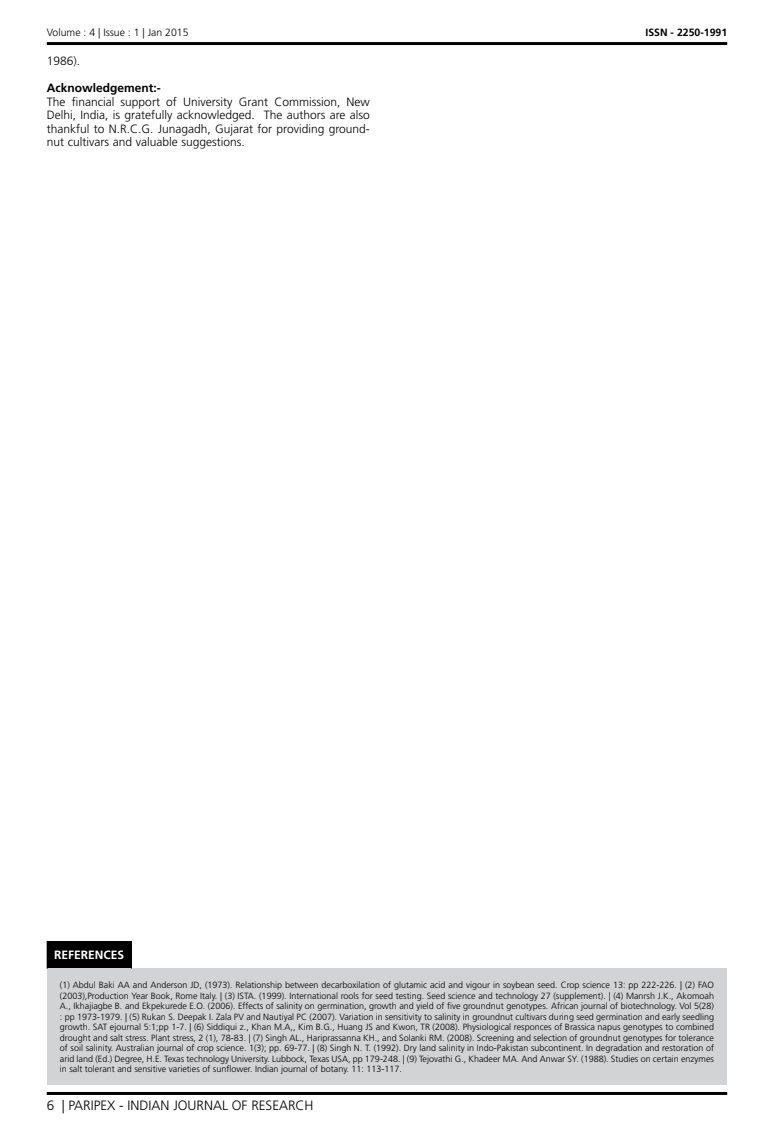
<style>
.page{position:relative;width:774px;height:1136px;background:#fff}
.page>*{position:absolute;margin:0;border:0;box-sizing:border-box;transform-origin:0 0}
.t1{font:300 13.5px "Frutiger LT Std";color:#000}
.t2{font:300 12px/13.5px "Frutiger LT Std";color:#000;text-align:justify}
.t3{font:700 12px "Frutiger LT Std";color:#000}
.t4{font:700 12px "Frutiger LT Std";color:#fff}
.t5{font:300 10.5px "Frutiger LT Std";color:#000}
.t6{font:700 10.5px "Frutiger LT Std";color:#000}
.t7{font:300 9px/10.5px "Frutiger LT Std";color:#000;text-align:justify}
</style>
<div class="page">
<hr style="left:47px;top:42px;width:680px;height:3px;background:#000">
<hr style="left:47px;top:1091px;width:680px;height:3px;background:#000">
<div style="left:47px;top:940px;width:84px;height:28px;background:#000"></div>
<div style="left:47px;top:968px;width:680px;height:116px;background:#d1d3d4"></div>
<svg style="left:131px;top:940px;width:1px;height:28px"></svg>
<p class="t5" style="left:47px;top:27px;width:143px">Volume : 4 | Issue : 1 | Jan 2015</p>
<p class="t6" style="left:645px;top:27px;width:83px">ISSN - 2250-1991</p>
<h2 class="t2" style="left:47px;top:55px;width:35px">1986).</h2>
<h2 class="t3" style="left:47px;top:81px;width:116px">Acknowledgement:-</h2>
<h2 class="t2" style="left:47px;top:95px;width:325px">The financial support of University Grant Commission, New Delhi, India, is gratefully acknowledged. The authors are also thankful to N.R.C.G. Junagadh, Gujarat for providing ground&shy;nut cultivars and valuable suggestions.</h2>
<h2 class="t4" style="left:54px;top:947px;width:72px">REFERENCES</h2>
<p class="t7" style="left:60px;top:979px;width:656px">(1) Abdul Baki AA and Anderson JD, (1973). Relationship between decarboxilation of glutamic acid and vigour in soybean seed. Crop science 13: pp 222-226. | (2) FAO (2003),Production Year Book, Rome Italy. | (3) ISTA. (1999). International rools for seed testing. Seed science and technology 27 (supplement). | (4) Manrsh J.K., Akomoah A., Ikhajiagbe B. and Ekpekurede E.O. (2006). Effects of salinity on germination, growth and yield of five groundnut genotypes. African journal of biotechnology. Vol 5(28) : pp 1973-1979. | (5) Rukan S. Deepak I. Zala PV and Nautiyal PC (2007). Variation in sensitivity to salinity in groundnut cultivars during seed germination and early seedling growth. SAT ejournal 5:1;pp 1-7. | (6) Siddiqui z., Khan M.A,, Kim B.G., Huang JS and Kwon, TR (2008). Physiological responces of Brassica napus genotypes to combined drought and salt stress. Plant stress, 2 (1), 78-83. | (7) Singh AL., Hariprassanna KH., and Solanki RM. (2008). Screening and selection of groundnut genotypes for tolerance of soil salinity. Australian journal of crop science. 1(3); pp. 69-77. | (8) Singh N. T. (1992). Dry land salinity in Indo-Pakistan subcontinent. In degradation and restoration of arid land (Ed.) Degree, H.E. Texas technology University. Lubbock, Texas USA, pp 179-248. | (9) Tejovathi G., Khadeer MA. And Anwar SY. (1988). Studies on certain enzymes in salt tolerant and sensitive varieties of sunflower. Indian journal of botany. 11: 113-117.</p>
<h1 class="t1" style="left:47px;top:1097px;width:268px">6 | PARIPEX - INDIAN JOURNAL OF RESEARCH</h1>
</div>
